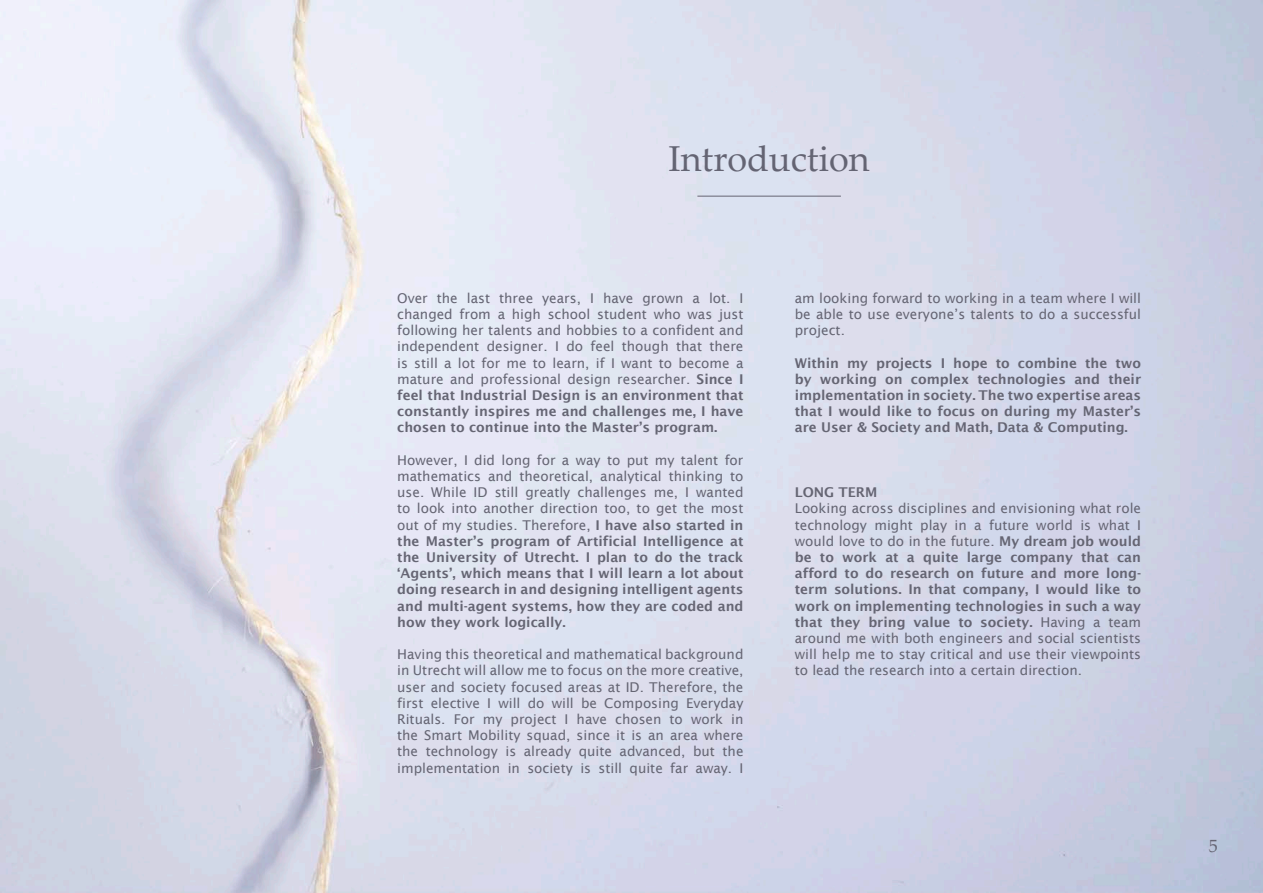
<style>
.page{position:relative;width:1263px;height:893px;background:#fff}
.page>*{position:absolute;margin:0;border:0;box-sizing:border-box;transform-origin:0 0}
.t1{font:36px "Palatino Linotype";color:#646473}
.t2{font:18px "Palatino Linotype";color:#656573}
.t3{font:13.5px/16.2px "Lucida Sans";color:#656573;text-align:justify}
.t4{font:600 13.5px/16.2px "Lucida Sans";color:#656573;text-align:justify}
.s1{font-weight:600}
.s2{font-weight:400}
</style>
<div class="page">
<hr style="left:697px;top:196px;width:144px;height:1px;background:#656573">
<p class="t1" style="left:668px;top:133px;width:203px">Introduction</p>
<p class="t3" style="left:397px;top:290px;width:348px">Over the last three years, I have grown a lot. I changed from a high school student who was just following her talents and hobbies to a confident and independent designer. I do feel though that there is still a lot for me to learn, if I want to become a mature and professional design researcher. <span class="s1">Since I feel that Industrial Design is an environment that constantly inspires me and challenges me, I have chosen to continue into the Master’s program.</span></p>
<p class="t4" style="left:397px;top:452px;width:348px"><span class="s2">However, I did long for a way to put my talent for mathematics and theoretical, analytical thinking to use. While ID still greatly challenges me, I wanted to look into another direction too, to get the most out of my studies. Therefore,</span> I have also started in the Master’s program of Artificial Intelligence at the University of Utrecht. I plan to do the track ‘Agents’, which means that I will learn a lot about doing research in and designing intelligent agents and multi-agent systems, how they are coded and how they work logically.</p>
<p class="t3" style="left:397px;top:646px;width:348px">Having this theoretical and mathematical background in Utrecht will allow me to focus on the more creative, user and society focused areas at ID. Therefore, the first elective I will do will be Composing Everyday Rituals. For my project I have chosen to work in the Smart Mobility squad, since it is an area where the technology is already quite advanced, but the implementation in society is still quite far away. I</p>
<p class="t3" style="left:795px;top:290px;width:348px">am looking forward to working in a team where I will be able to use everyone’s talents to do a successful project.</p>
<p class="t4" style="left:795px;top:355px;width:348px">Within my projects I hope to combine the two by working on complex technologies and their implementation in society. The two expertise areas that I would like to focus on during my Master’s are User &amp; Society and Math, Data &amp; Computing.</p>
<p class="t4" style="left:795px;top:484px;width:84px">LONG TERM</p>
<p class="t3" style="left:795px;top:500px;width:348px">Looking across disciplines and envisioning what role technology might play in a future world is what I would love to do in the future. <span class="s1">My dream job would be to work at a quite large company that can afford to do research on future and more long&shy;term solutions. In that company, I would like to work on implementing technologies in such a way that they bring value to society.</span> Having a team around me with both engineers and social scientists will help me to stay critical and use their viewpoints to lead the research into a certain direction.</p>
<p class="t2" style="left:1209px;top:833px;width:10px">5</p>
</div>
